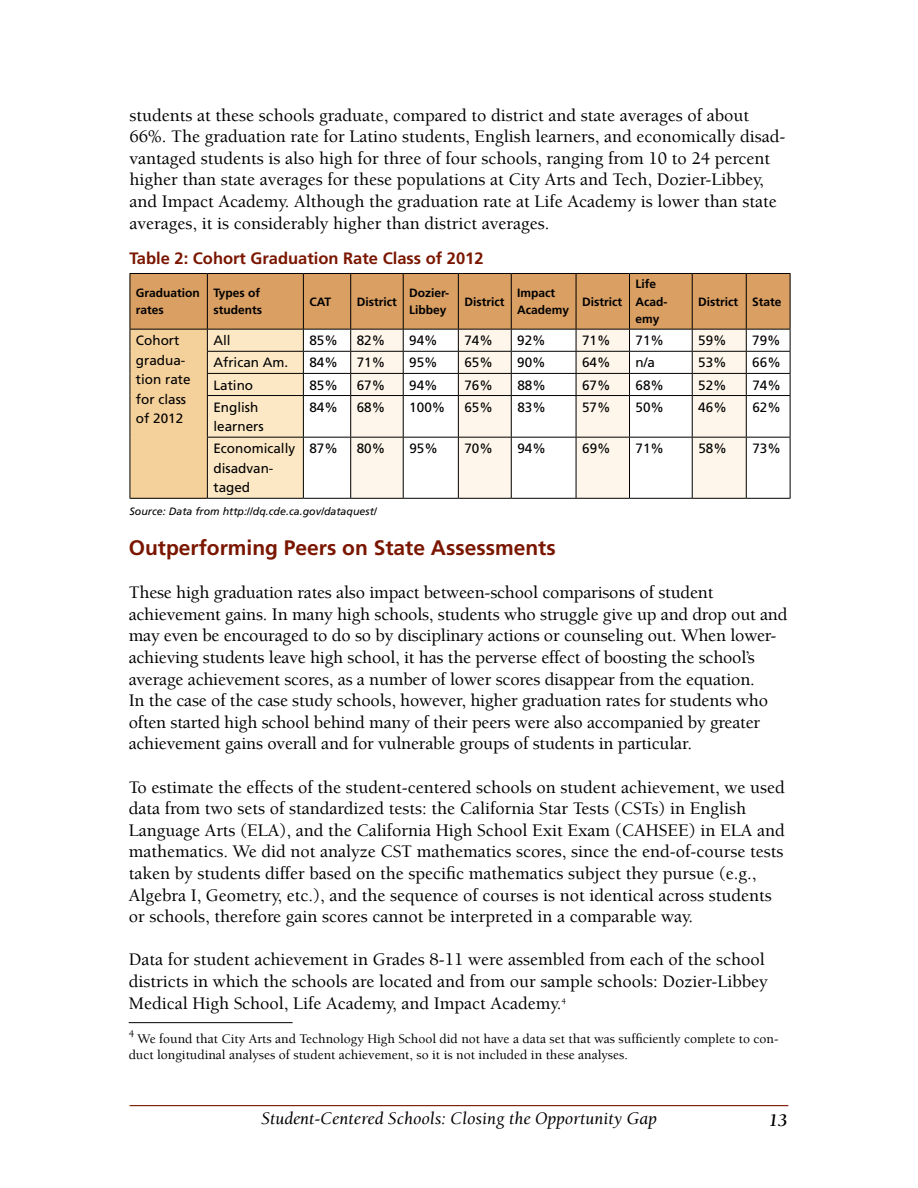
<style>
.page{position:relative;width:918px;height:1188px;background:#fff}
.page>*{position:absolute;margin:0;border:0;box-sizing:border-box;transform-origin:0 0}
.t1{font:700 21px "Frutiger LT Std";color:#7a1600}
.t2{font:500 18px/21.6px "Berkeley LT";color:#000}
.t3{font:italic 18px "Berkeley LT";color:#000}
.t4{font:italic 700 18px "Berkeley LT";color:#000}
.t5{font:700 16.5px "Frutiger LT Std";color:#7a1600}
.t6{font:13.5px/19.5px "Frutiger LT Std";color:#000}
.t7{font:500 13.5px/16.2px "Berkeley LT";color:#000}
.t8{font:700 12px/17.4px "Frutiger LT Std";color:#000}
.t9{font:italic 10.65px "Frutiger LT Std";color:#000}
</style>
<div class="page">
<hr style="left:130px;top:1105px;width:658px;height:1px;background:#7a1600">
<hr style="left:130px;top:498px;width:77px;height:1px;background:#000">
<hr style="left:207px;top:498px;width:96px;height:1px;background:#000">
<svg style="left:130px;top:273px;width:661px;height:225px"></svg>
<hr style="left:303px;top:396px;width:1px;height:41px;background:#000">
<hr style="left:790px;top:396px;width:1px;height:41px;background:#000">
<hr style="left:303px;top:437px;width:1px;height:61px;background:#000">
<hr style="left:790px;top:437px;width:1px;height:61px;background:#000">
<hr style="left:303px;top:498px;width:48px;height:1px;background:#000">
<hr style="left:351px;top:498px;width:52px;height:1px;background:#000">
<hr style="left:403px;top:498px;width:55px;height:1px;background:#000">
<hr style="left:458px;top:498px;width:53px;height:1px;background:#000">
<hr style="left:511px;top:498px;width:65px;height:1px;background:#000">
<hr style="left:576px;top:498px;width:54px;height:1px;background:#000">
<hr style="left:630px;top:498px;width:62px;height:1px;background:#000">
<hr style="left:692px;top:498px;width:54px;height:1px;background:#000">
<hr style="left:746px;top:498px;width:44px;height:1px;background:#000">
<hr style="left:129px;top:1022px;width:164px;height:1px;background:#000">
<p class="t2" style="left:130px;top:105px;width:657px">students at these schools graduate, compared to district and state averages of about 66%. The graduation rate for Latino students, English learners, and economically disad&shy;vantaged students is also high for three of four schools, ranging from 10 to 24 percent higher than state averages for these populations at City Arts and Tech, Dozier-Libbey, and Impact Academy. Although the graduation rate at Life Academy is lower than state averages, it is considerably higher than district averages.</p>
<p class="t5" style="left:130px;top:249px;width:355px">Table 2: Cohort Graduation Rate Class of 2012</p>
<p class="t8" style="left:136px;top:284px;width:66px">Graduation rates</p>
<p class="t8" style="left:213px;top:284px;width:50px">Types of students</p>
<p class="t8" style="left:309px;top:293px;width:23px">CAT</p>
<p class="t8" style="left:357px;top:293px;width:42px">District</p>
<p class="t8" style="left:409px;top:284px;width:42px">Dozier-<br>Libbey</p>
<p class="t8" style="left:464px;top:293px;width:42px">District</p>
<p class="t8" style="left:517px;top:284px;width:54px">Impact<br>Academy</p>
<p class="t8" style="left:582px;top:293px;width:42px">District</p>
<p class="t8" style="left:636px;top:276px;width:33px">Life<br>Acad&shy;emy</p>
<p class="t8" style="left:698px;top:293px;width:85px">District State</p>
<p class="t6" style="left:136px;top:331px;width:56px">Cohort gradua&shy;tion rate for class of 2012</p>
<p class="t6" style="left:213px;top:331px;width:19px">All</p>
<p class="t6" style="left:309px;top:331px;width:30px">85%</p>
<p class="t6" style="left:357px;top:331px;width:30px">82%</p>
<p class="t6" style="left:409px;top:331px;width:30px">94%</p>
<p class="t6" style="left:464px;top:331px;width:30px">74%</p>
<p class="t6" style="left:517px;top:331px;width:30px">92%</p>
<p class="t6" style="left:582px;top:331px;width:30px">71%</p>
<p class="t6" style="left:636px;top:331px;width:30px">71%</p>
<p class="t6" style="left:698px;top:331px;width:30px">59%</p>
<p class="t6" style="left:752px;top:331px;width:30px">79%</p>
<p class="t6" style="left:213px;top:353px;width:77px">African Am.</p>
<p class="t6" style="left:309px;top:353px;width:30px">84%</p>
<p class="t6" style="left:357px;top:353px;width:30px">71%</p>
<p class="t6" style="left:409px;top:353px;width:30px">95%</p>
<p class="t6" style="left:464px;top:353px;width:30px">65%</p>
<p class="t6" style="left:517px;top:353px;width:30px">90%</p>
<p class="t6" style="left:582px;top:353px;width:30px">64%</p>
<p class="t6" style="left:636px;top:353px;width:21px">n/a</p>
<p class="t6" style="left:698px;top:353px;width:30px">53%</p>
<p class="t6" style="left:752px;top:353px;width:30px">66%</p>
<p class="t6" style="left:213px;top:375px;width:41px">Latino</p>
<p class="t6" style="left:309px;top:375px;width:30px">85%</p>
<p class="t6" style="left:357px;top:375px;width:30px">67%</p>
<p class="t6" style="left:409px;top:375px;width:30px">94%</p>
<p class="t6" style="left:464px;top:375px;width:30px">76%</p>
<p class="t6" style="left:517px;top:375px;width:30px">88%</p>
<p class="t6" style="left:582px;top:375px;width:30px">67%</p>
<p class="t6" style="left:636px;top:375px;width:30px">68%</p>
<p class="t6" style="left:698px;top:375px;width:30px">52%</p>
<p class="t6" style="left:752px;top:375px;width:30px">74%</p>
<p class="t6" style="left:213px;top:397px;width:52px">English learners</p>
<p class="t6" style="left:309px;top:397px;width:30px">84%</p>
<p class="t6" style="left:357px;top:397px;width:30px">68%</p>
<p class="t6" style="left:409px;top:397px;width:38px">100%</p>
<p class="t6" style="left:464px;top:397px;width:30px">65%</p>
<p class="t6" style="left:517px;top:397px;width:30px">83%</p>
<p class="t6" style="left:582px;top:397px;width:30px">57%</p>
<p class="t6" style="left:636px;top:397px;width:30px">50%</p>
<p class="t6" style="left:698px;top:397px;width:30px">46%</p>
<p class="t6" style="left:752px;top:397px;width:30px">62%</p>
<p class="t6" style="left:213px;top:439px;width:83px">Economically disadvan&shy;taged</p>
<p class="t6" style="left:309px;top:439px;width:30px">87%</p>
<p class="t6" style="left:357px;top:439px;width:30px">80%</p>
<p class="t6" style="left:409px;top:439px;width:30px">95%</p>
<p class="t6" style="left:464px;top:439px;width:30px">70%</p>
<p class="t6" style="left:517px;top:439px;width:30px">94%</p>
<p class="t6" style="left:582px;top:439px;width:30px">69%</p>
<p class="t6" style="left:636px;top:439px;width:30px">71%</p>
<p class="t6" style="left:698px;top:439px;width:30px">58%</p>
<p class="t6" style="left:752px;top:439px;width:30px">73%</p>
<p class="t9" style="left:130px;top:505px;width:249px">Source: Data from http://dq.cde.ca.gov/dataquest/</p>
<p class="t1" style="left:129px;top:535px;width:429px">Outperforming Peers on State Assessments</p>
<p class="t2" style="left:129px;top:582px;width:660px">These high graduation rates also impact between-school comparisons of student achievement gains. In many high schools, students who struggle give up and drop out and may even be encouraged to do so by disciplinary actions or counseling out. When lower&shy;achieving students leave high school, it has the perverse effect of boosting the school’s average achievement scores, as a number of lower scores disappear from the equation.<br>In the case of the case study schools, however, higher graduation rates for students who often started high school behind many of their peers were also accompanied by greater achievement gains overall and for vulnerable groups of students in particular.</p>
<p class="t2" style="left:129px;top:776px;width:658px">To estimate the effects of the student-centered schools on student achievement, we used data from two sets of standardized tests: the California Star Tests (CSTs) in English Language Arts (ELA), and the California High School Exit Exam (CAHSEE) in ELA and mathematics. We did not analyze CST mathematics scores, since the end-of-course tests taken by students differ based on the specific mathematics subject they pursue (e.g., Algebra I, Geometry, etc.), and the sequence of courses is not identical across students or schools, therefore gain scores cannot be interpreted in a comparable way.</p>
<p class="t2" style="left:129px;top:949px;width:641px">Data for student achievement in Grades 8-11 were assembled from each of the school districts in which the schools are located and from our sample schools: Dozier-Libbey<br>Medical High School, Life Academy, and Impact Academy.<sup>4</sup></p>
<p class="t7" style="left:129px;top:1031px;width:651px"><sup>4</sup> We found that City Arts and Technology High School did not have a data set that was sufficiently complete to con&shy;duct longitudinal analyses of student achievement, so it is not included in these analyses.</p>
<p class="t3" style="left:261px;top:1109px;width:397px">Student-Centered Schools: Closing the Opportunity Gap</p>
<p class="t4" style="left:769px;top:1111px;width:20px">13</p>
</div>
